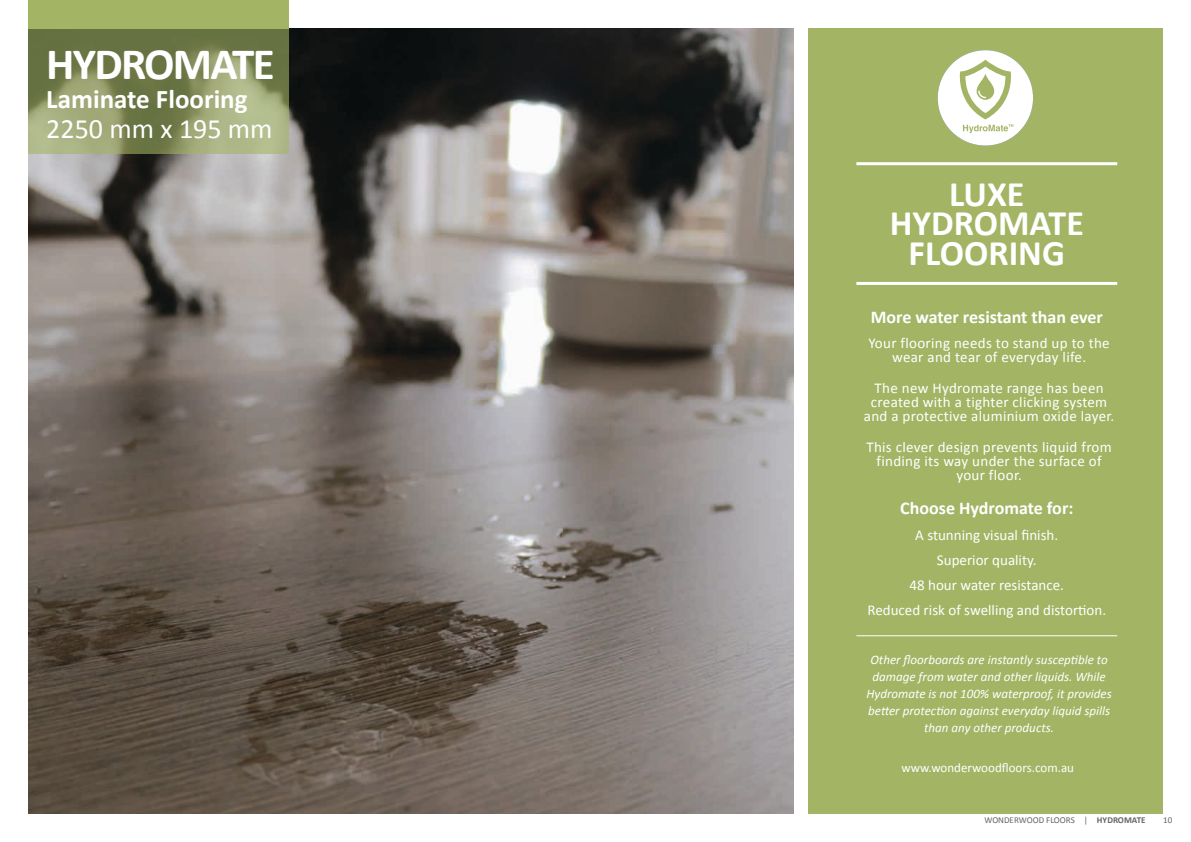
<style>
.page{position:relative;width:1191px;height:842px;background:#fff}
.page>*{position:absolute;margin:0;border:0;box-sizing:border-box;transform-origin:0 0}
.t1{font:700 45px "Calibri";letter-spacing:-.04em;color:#fff}
.t2{font:700 36px/29.6px "Calibri";color:#fff;text-align:center}
.t3{font:28px "Calibri";color:#fff}
.t4{font:700 27px "Calibri";color:#fff}
.t5{font:700 18px "Calibri";color:#fff}
.t6{font:15px/14px "Calibri";letter-spacing:.02em;color:#fff;text-align:center}
.t7{font:15px/25px "Calibri";color:#fff;text-align:center}
.t8{font:italic 13px/17px "Calibri";color:#fff;text-align:center}
.t9{font:13px "Calibri";color:#fff}
.t10{font:9px "Calibri";color:#636466}
.s1{font-weight:700}
</style>
<div class="page">
<div style="left:808px;top:28px;width:354px;height:786px;background:#a3b464"></div>
<img style="left:28px;top:28px;width:765px;height:786px">
<div style="left:28px;top:0;width:261px;height:28px;background:#a3b464"></div>
<svg style="left:28px;top:28px;width:261px;height:126px;background:#858e5e"></svg>
<hr style="left:856px;top:162px;width:261px;height:3px;background:#fff">
<hr style="left:856px;top:282px;width:261px;height:3px;background:#fff">
<hr style="left:856px;top:635px;width:261px;height:1px;background:#fff">
<div style="left:937px;top:50px;width:96px;height:95px;background:#fff;border-radius:50%"></div>
<svg style="left:959px;top:60px;width:54px;height:73px"></svg>
<h1 class="t1" style="left:46px;top:35px;width:230px">HYDROMATE</h1>
<h3 class="t4" style="left:46px;top:82px;width:203px">Laminate Flooring</h3>
<h3 class="t3" style="left:46px;top:111px;width:228px">2250 mm x 195 mm</h3>
<h2 class="t2" style="left:889px;top:179px;width:196px">LUXE<br>HYDROMATE<br>FLOORING</h2>
<p class="t5" style="left:870px;top:305px;width:234px">More water resistant than ever</p>
<p class="t6" style="left:868px;top:336px;width:243px">Your flooring needs to stand up to the wear and tear of everyday life.</p>
<p class="t6" style="left:864px;top:381px;width:252px">The new Hydromate range has been created with a tighter clicking system and a protective aluminium oxide layer.</p>
<p class="t6" style="left:866px;top:440px;width:247px">This clever design prevents liquid from finding its way under the surface of your floor.</p>
<p class="t5" style="left:900px;top:496px;width:175px">Choose Hydromate for:</p>
<p class="t7" style="left:867px;top:523px;width:240px">A stunning visual finish.<br>Superior quality.<br>48 hour water resistance.<br>Reduced risk of swelling and distortion.</p>
<p class="t8" style="left:866px;top:650px;width:247px">Other floorboards are instantly susceptible to damage from water and other liquids. While Hydromate is not 100% waterproof, it provides better protection against everyday liquid spills than any other products.</p>
<p class="t9" style="left:901px;top:759px;width:174px">www.wonderwoodfloors.com.au</p>
<p class="t10" style="left:984px;top:814px;width:163px">WONDERWOOD FLOORS | <span class="s1">HYDROMATE</span></p>
<p class="t10" style="left:1163px;top:814px;width:11px">10</p>
</div>
